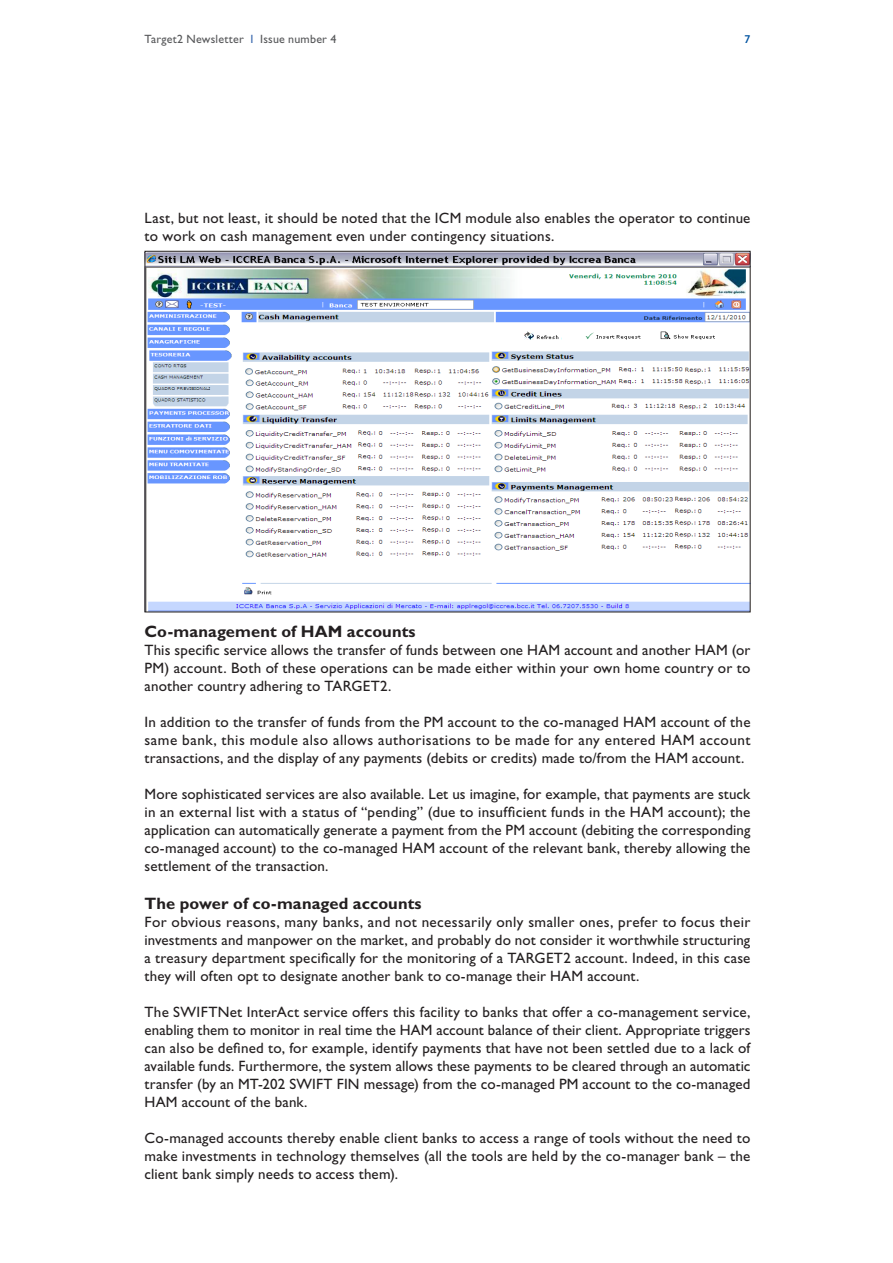
<style>
.page{position:relative;width:893px;height:1263px;background:#fff}
.page>*{position:absolute;margin:0;border:0;box-sizing:border-box;transform-origin:0 0}
.t1{font:700 16.5px "Gill Sans Std";letter-spacing:.005em;color:#231f20}
.t2{font:15px/18px "Gill Sans Std";letter-spacing:.01em;color:#231f20;text-align:justify}
.t3{font:12px "Gill Sans Std";letter-spacing:.015em;color:#57585a}
.t4{font:600 semi-condensed 12px "Myriad Pro";color:#0153a0}
.s1{color:#3b69af}
</style>
<div class="page">
<img style="left:147px;top:253px;width:601px;height:357px">
<p class="t3" style="left:145px;top:32px;width:193px">Target2 Newsletter <span class="s1">I</span> Issue number 4</p>
<p class="t4" style="left:744px;top:32px;width:7px">7</p>
<p class="t2" style="left:145px;top:209px;width:607px">Last, but not least, it should be noted that the ICM module also enables the operator to continue to work on cash management even under contingency situations.</p>
<p class="t1" style="left:145px;top:622px;width:273px">Co-management of HAM accounts</p>
<p class="t2" style="left:145px;top:641px;width:607px">This specific service allows the transfer of funds between one HAM account and another HAM (or PM) account. Both of these operations can be made either within your own home country or to another country adhering to TARGET2.</p>
<p class="t2" style="left:145px;top:713px;width:607px">In addition to the transfer of funds from the PM account to the co-managed HAM account of the same bank, this module also allows authorisations to be made for any entered HAM account transactions, and the display of any payments (debits or credits) made to/from the HAM account.</p>
<p class="t2" style="left:145px;top:785px;width:607px">More sophisticated services are also available. Let us imagine, for example, that payments are stuck in an external list with a status of “pending” (due to insufficient funds in the HAM account); the application can automatically generate a payment from the PM account (debiting the corresponding co-managed account) to the co-managed HAM account of the relevant bank, thereby allowing the settlement of the transaction.</p>
<p class="t1" style="left:145px;top:893px;width:279px">The power of co-managed accounts</p>
<p class="t2" style="left:145px;top:913px;width:607px">For obvious reasons, many banks, and not necessarily only smaller ones, prefer to focus their investments and manpower on the market, and probably do not consider it worthwhile structuring a treasury department specifically for the monitoring of a TARGET2 account. Indeed, in this case they will often opt to designate another bank to co-manage their HAM account.</p>
<p class="t2" style="left:145px;top:1003px;width:608px">The SWIFTNet InterAct service offers this facility to banks that offer a co-management service, enabling them to monitor in real time the HAM account balance of their client. Appropriate triggers can also be defined to, for example, identify payments that have not been settled due to a lack of available funds. Furthermore, the system allows these payments to be cleared through an automatic transfer (by an MT-202 SWIFT FIN message) from the co-managed PM account to the co-managed HAM account of the bank.</p>
<p class="t2" style="left:145px;top:1129px;width:607px">Co-managed accounts thereby enable client banks to access a range of tools without the need to make investments in technology themselves (all the tools are held by the co-manager bank – the client bank simply needs to access them).</p>
</div>
